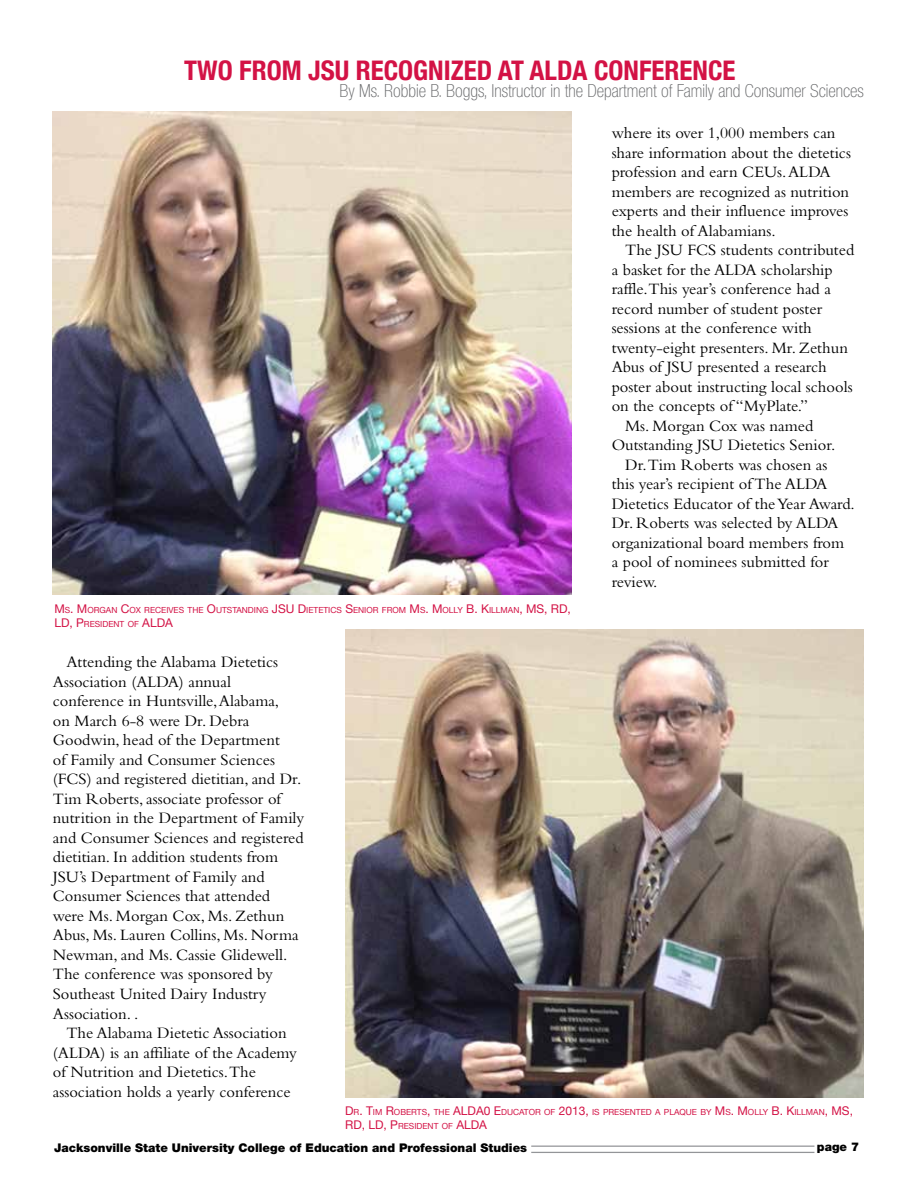
<style>
.page{position:relative;width:918px;height:1188px;background:#fff}
.page>*{position:absolute;margin:0;border:0;box-sizing:border-box;transform-origin:0 0}
.t1{font:700 condensed 27px "Helvetica Neue";color:#d31245}
.t2{font:100 condensed 18px "Helvetica Neue";color:#636466}
.t3{font:16.5px/19.5px "Bembo Std";color:#000}
.t4{font:900 12px "Helvetica Neue";color:#000}
.t5{font:12px "Helvetica Neue";color:#d31245}
.t6{font:8.4px/13.5px "Helvetica Neue";color:#d31245}
.s1{font-size:12px}
.s2{font-size:8.4px}
</style>
<div class="page">
<hr style="left:531px;top:1146px;width:283px;height:1px;background:#939598">
<hr style="left:531px;top:1152px;width:283px;height:1px;background:#939598">
<img style="left:53px;top:111px;width:519px;height:484px">
<img style="left:345px;top:630px;width:519px;height:467px">
<h1 class="t1" style="left:184px;top:48px;width:553px">TWO FROM JSU RECOGNIZED AT ALDA CONFERENCE</h1>
<p class="t2" style="left:340px;top:80px;width:526px">By Ms. Robbie B. Boggs, Instructor in the Department of Family and Consumer Sciences</p>
<p class="t3" style="left:612px;top:123px;width:241px">where its over 1,000 members can share information about the dietetics profession and earn CEUs. ALDA members are recognized as nutrition experts and their influence improves the health of Alabamians.</p>
<p class="t3" style="left:625px;top:240px;width:231px">The JSU FCS students contributed</p>
<p class="t3" style="left:612px;top:260px;width:223px">a basket for the ALDA scholarship</p>
<p class="t3" style="left:612px;top:279px;width:221px">raffle.This year’s conference had a</p>
<p class="t3" style="left:612px;top:299px;width:212px">record number of student poster</p>
<p class="t3" style="left:612px;top:318px;width:202px">sessions at the conference with</p>
<p class="t3" style="left:612px;top:338px;width:238px">twenty-eight presenters. Mr. Zethun</p>
<p class="t3" style="left:612px;top:357px;width:217px">Abus of JSU presented a research</p>
<p class="t3" style="left:612px;top:377px;width:243px">poster about instructing local schools</p>
<p class="t3" style="left:612px;top:396px;width:198px">on the concepts of “MyPlate.”</p>
<p class="t3" style="left:625px;top:416px;width:190px">Ms. Morgan Cox was named</p>
<p class="t3" style="left:612px;top:435px;width:225px">Outstanding JSU Dietetics Senior.</p>
<p class="t3" style="left:625px;top:455px;width:204px">Dr.Tim Roberts was chosen as</p>
<p class="t3" style="left:612px;top:474px;width:217px">this year’s recipient of The ALDA</p>
<p class="t3" style="left:612px;top:494px;width:245px">Dietetics Educator of the Year Award.</p>
<p class="t3" style="left:612px;top:513px;width:228px">Dr. Roberts was selected by ALDA</p>
<p class="t3" style="left:612px;top:533px;width:234px">organizational board members from</p>
<p class="t3" style="left:612px;top:552px;width:219px">a pool of nominees submitted for</p>
<p class="t3" style="left:612px;top:572px;width:47px">review.</p>
<p class="t6" style="left:54px;top:604px;width:518px"><span class="s1">M</span>S<span class="s1">. M</span>ORGAN <span class="s1">C</span>OX RECEIVES TH E <span class="s1">O</span>UTSTANDING <span class="s1">JSU D</span>IETETICS <span class="s1">S</span>ENIOR FROM <span class="s1">M</span>S<span class="s1">. M</span>OLLY <span class="s1">B. K</span>ILLMAN<span class="s1">, MS, RD,<br>LD, P</span>RESIDENT OF <span class="s1">ALDA</span></p>
<p class="t3" style="left:53px;top:652px;width:253px;text-indent:13px">Attending the Alabama Dietetics<br>Association (ALDA) annual conference in Huntsville, Alabama,<br>on March 6-8 were Dr. Debra<br>Goodwin, head of the Department<br>of Family and Consumer Sciences (FCS) and registered dietitian, and Dr.<br>Tim Roberts, associate professor of nutrition in the Department of Family and Consumer Sciences and registered dietitian. In addition students from<br>JSU’s Department of Family and<br>Consumer Sciences that attended were Ms. Morgan Cox, Ms. Zethun<br>Abus, Ms. Lauren Collins, Ms. Norma<br>Newman, and Ms. Cassie Glidewell.<br>The conference was sponsored by<br>Southeast United Dairy Industry<br>Association. .</p>
<p class="t3" style="left:53px;top:1023px;width:245px;text-indent:13px">The Alabama Dietetic Association (ALDA) is an affiliate of the Academy of Nutrition and Dietetics.The association holds a yearly conference</p>
<p class="t6" style="left:345px;top:1106px;width:117px"><span class="s1">D</span>R<span class="s1">. T</span>IM <span class="s1">R</span>OBERTS<span class="s1">,</span> THE <span class="s1">ALDA</span></p>
<p class="t6" style="left:484px;top:1106px;width:371px"><span class="s1">0 E</span>DUCATOR OF <span class="s1">2013,</span> IS PRESENTED A PLAQUE BY <span class="s1">M</span>S<span class="s1">. M</span>OLLY <span class="s1">B. K</span>ILLMAN<span class="s1">, MS,</span></p>
<p class="t5" style="left:345px;top:1116px;width:120px">RD, LD, P<span class="s2">RESIDENT OF</span> ALDA</p>
<p class="t4" style="left:54px;top:1141px;width:475px">Jacksonville State University College of Education and Professional Studies</p>
<p class="t4" style="left:817px;top:1140px;width:44px">page 7</p>
</div>
